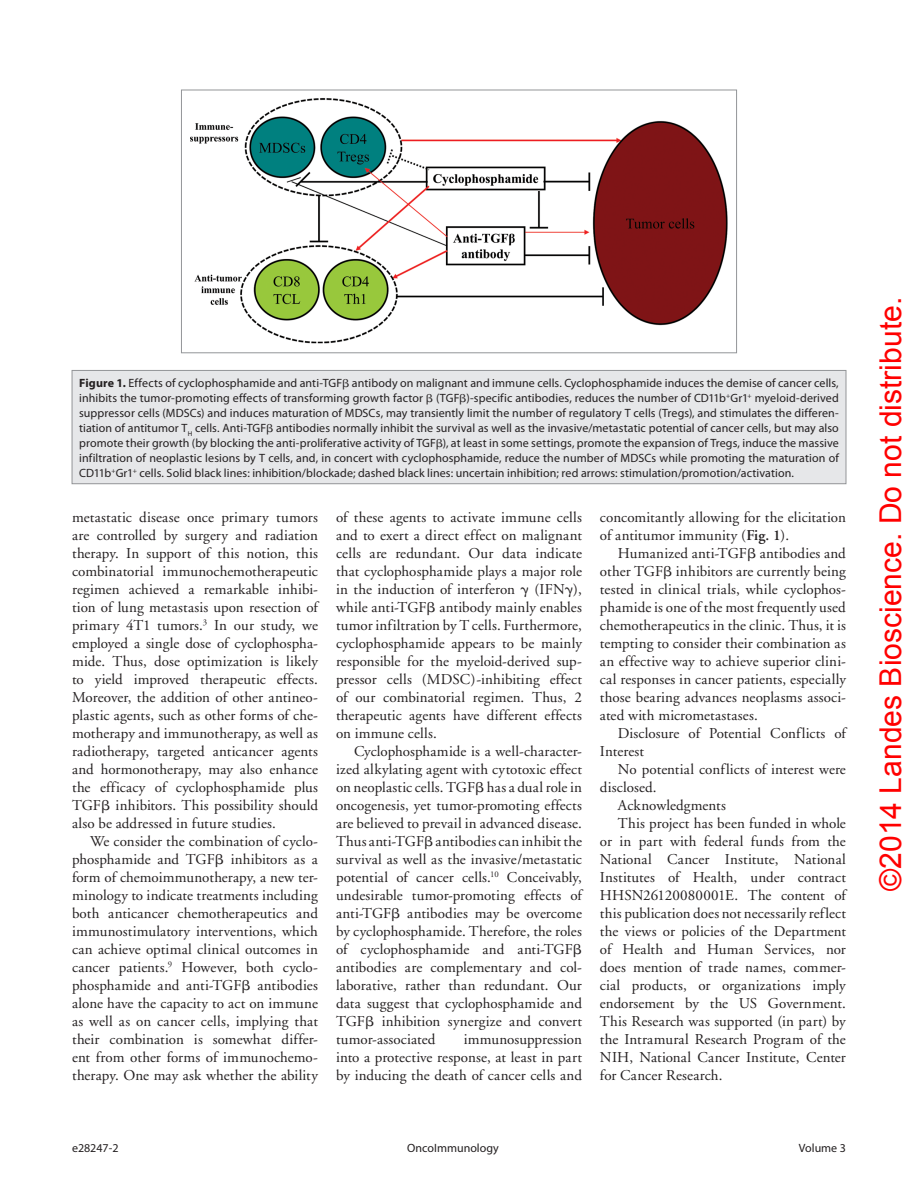
<style>
.page{position:relative;width:918px;height:1188px;background:#fff}
.page>*{position:absolute;margin:0;border:0;box-sizing:border-box;transform-origin:0 0}
.t1{font:30.15px "Arial";color:#f00}
.t2{font:15px/18px "Adobe Garamond";letter-spacing:.01em;color:#231f20;text-align:justify}
.t3{font:12px/15px "Myriad Pro";letter-spacing:.005em;color:#231f20;text-align:justify}
.s1{font-weight:700}
.s2{font-family:"Universal Std Greekw Math Pi"}
.s3{font-weight:600}
</style>
<div class="page">
<img style="left:190px;top:98px;width:538px;height:246px">
<div style="left:181px;top:90px;width:556px;height:263px;border:1px solid #939598"></div>
<div style="left:72px;top:370px;width:774px;height:114px;background:#e6e7e9"></div>
<div style="left:72px;top:370px;width:774px;height:114px;border:1px solid #939598"></div>
<p class="t3" style="left:79px;top:375px;width:761px"><span class="s1">Figure 1.</span> Effects of cyclophosphamide and anti-TGF<span class="s2">β</span> antibody on malignant and immune cells. Cyclophosphamide induces the demise of cancer cells, inhibits the tumor-promoting effects of transforming growth factor <span class="s2">β</span> (TGF<span class="s2">β</span>)-specific antibodies, reduces the number of CD11b<sup>+</sup>Gr1<sup>+</sup> myeloid-derived suppressor cells (MDSCs) and induces maturation of MDSCs, may transiently limit the number of regulatory T cells (Tregs), and stimulates the differen&shy;tiation of antitumor T<sub>H</sub> cells. Anti-TGF<span class="s2">β</span> antibodies normally inhibit the survival as well as the invasive/metastatic potential of cancer cells, but may also promote their growth (by blocking the anti-proliferative activity of TGF<span class="s2">β</span>), at least in some settings, promote the expansion of Tregs, induce the massive infiltration of neoplastic lesions by T cells, and, in concert with cyclophosphamide, reduce the number of MDSCs while promoting the maturation of CD11b<sup>+</sup>Gr1<sup>+</sup> cells. Solid black lines: inhibition/blockade; dashed black lines: uncertain inhibition; red arrows: stimulation/promotion/activation.</p>
<p class="t2" style="left:72px;top:509px;width:247px">metastatic disease once primary tumors are controlled by surgery and radiation therapy. In support of this notion, this combinatorial immunochemotherapeutic regimen achieved a remarkable inhibi&shy;tion of lung metastasis upon resection of primary 4T1 tumors.<sup>3</sup> In our study, we employed a single dose of cyclophospha&shy;mide. Thus, dose optimization is likely to yield improved therapeutic effects.<br>Moreover, the addition of other antineo&shy;plastic agents, such as other forms of che&shy;motherapy and immunotherapy, as well as radiotherapy, targeted anticancer agents and hormonotherapy, may also enhance the efficacy of cyclophosphamide plus TGF<span class="s2">β</span> inhibitors. This possibility should also be addressed in future studies.</p>
<p class="t2" style="left:72px;top:833px;width:247px;text-indent:18px">We consider the combination of cyclo&shy;phosphamide and TGF<span class="s2">β</span> inhibitors as a form of chemoimmunotherapy, a new ter&shy;minology to indicate treatments including both anticancer chemotherapeutics and immunostimulatory interventions, which can achieve optimal clinical outcomes in cancer patients.<sup>9</sup> However, both cyclo&shy;phosphamide and anti-TGF<span class="s2">β</span> antibodies alone have the capacity to act on immune as well as on cancer cells, implying that their combination is somewhat differ&shy;ent from other forms of immunochemo&shy;therapy. One may ask whether the ability</p>
<p class="t2" style="left:336px;top:509px;width:248px">of these agents to activate immune cells and to exert a direct effect on malignant cells are redundant. Our data indicate that cyclophosphamide plays a major role in the induction of interferon <span class="s2">γ</span> (IFN<span class="s2">γ</span>), while anti-TGF<span class="s2">β</span> antibody mainly enables tumor infiltration by T cells. Furthermore, cyclophosphamide appears to be mainly responsible for the myeloid-derived sup&shy;pressor cells (MDSC)-inhibiting effect of our combinatorial regimen. Thus, 2 therapeutic agents have different effects on immune cells.</p>
<p class="t2" style="left:336px;top:743px;width:248px;text-indent:18px">Cyclophosphamide is a well-character&shy;ized alkylating agent with cytotoxic effect on neoplastic cells. TGF<span class="s2">β</span> has a dual role in oncogenesis, yet tumor-promoting effects are believed to prevail in advanced disease.<br>Thus anti-TGF<span class="s2">β</span> antibodies can inhibit the survival as well as the invasive/metastatic potential of cancer cells.<sup>10</sup> Conceivably, undesirable tumor-promoting effects of anti-TGF<span class="s2">β</span> antibodies may be overcome by cyclophosphamide. Therefore, the roles of cyclophosphamide and anti-TGF<span class="s2">β </span>antibodies are complementary and col&shy;laborative, rather than redundant. Our data suggest that cyclophosphamide and TGF<span class="s2">β</span> inhibition synergize and convert tumor-associated</p>
<p class="t2" style="left:336px;top:1031px;width:248px;text-indent:128px">immunosuppression into a protective response, at least in part by inducing the death of cancer cells and</p>
<p class="t2" style="left:600px;top:509px;width:248px">concomitantly allowing for the elicitation of antitumor immunity (<span class="s3">Fig. 1</span>).</p>
<p class="t2" style="left:600px;top:545px;width:247px;text-indent:18px">Humanized anti-TGF<span class="s2">β</span> antibodies and other TGF<span class="s2">β</span> inhibitors are currently being tested in clinical trials, while cyclophos&shy;phamide is one of the most frequently used chemotherapeutics in the clinic. Thus, it is tempting to consider their combination as an effective way to achieve superior clini&shy;cal responses in cancer patients, especially those bearing advances neoplasms associ&shy;ated with micrometastases.</p>
<p class="t2" style="left:600px;top:725px;width:247px;text-indent:18px">Disclosure of Potential Conflicts of<br>Interest</p>
<p class="t2" style="left:618px;top:761px;width:229px">No potential conflicts of interest were</p>
<p class="t2" style="left:600px;top:779px;width:58px">disclosed.</p>
<p class="t2" style="left:618px;top:797px;width:110px">Acknowledgments</p>
<p class="t2" style="left:618px;top:815px;width:229px">This project has been funded in whole</p>
<p class="t2" style="left:600px;top:833px;width:247px">or in part with federal funds from the</p>
<p class="t2" style="left:600px;top:851px;width:247px">National Cancer Institute, National</p>
<p class="t2" style="left:600px;top:869px;width:247px">Institutes of Health, under contract</p>
<p class="t2" style="left:600px;top:887px;width:247px">HHSN26120080001E. The content of</p>
<p class="t2" style="left:600px;top:905px;width:247px">this publication does not necessarily reflect</p>
<p class="t2" style="left:600px;top:923px;width:247px">the views or policies of the Department</p>
<p class="t2" style="left:600px;top:941px;width:247px">of Health and Human Services, nor</p>
<p class="t2" style="left:600px;top:959px;width:247px">does mention of trade names, commer-</p>
<p class="t2" style="left:600px;top:977px;width:247px">cial products, or organizations imply</p>
<p class="t2" style="left:600px;top:995px;width:247px">endorsement by the US Government.</p>
<p class="t2" style="left:600px;top:1013px;width:247px">This Research was supported (in part) by</p>
<p class="t2" style="left:600px;top:1031px;width:247px">the Intramural Research Program of the</p>
<p class="t2" style="left:600px;top:1049px;width:247px">NIH, National Cancer Institute, Center</p>
<p class="t2" style="left:600px;top:1067px;width:121px">for Cancer Research.</p>
<p class="t3" style="left:72px;top:1140px;width:196px">e28247-2 O</p>
<p class="t3" style="left:416px;top:1140px;width:85px">ncoI mmunology</p>
<p class="t3" style="left:799px;top:1140px;width:49px">Volume 3</p>
<h1 class="t1" style="left:871px;top:891px;width:595px;rotate:-90deg">©2014 Landes Bioscience. Do not distribute.</h1>
</div>
